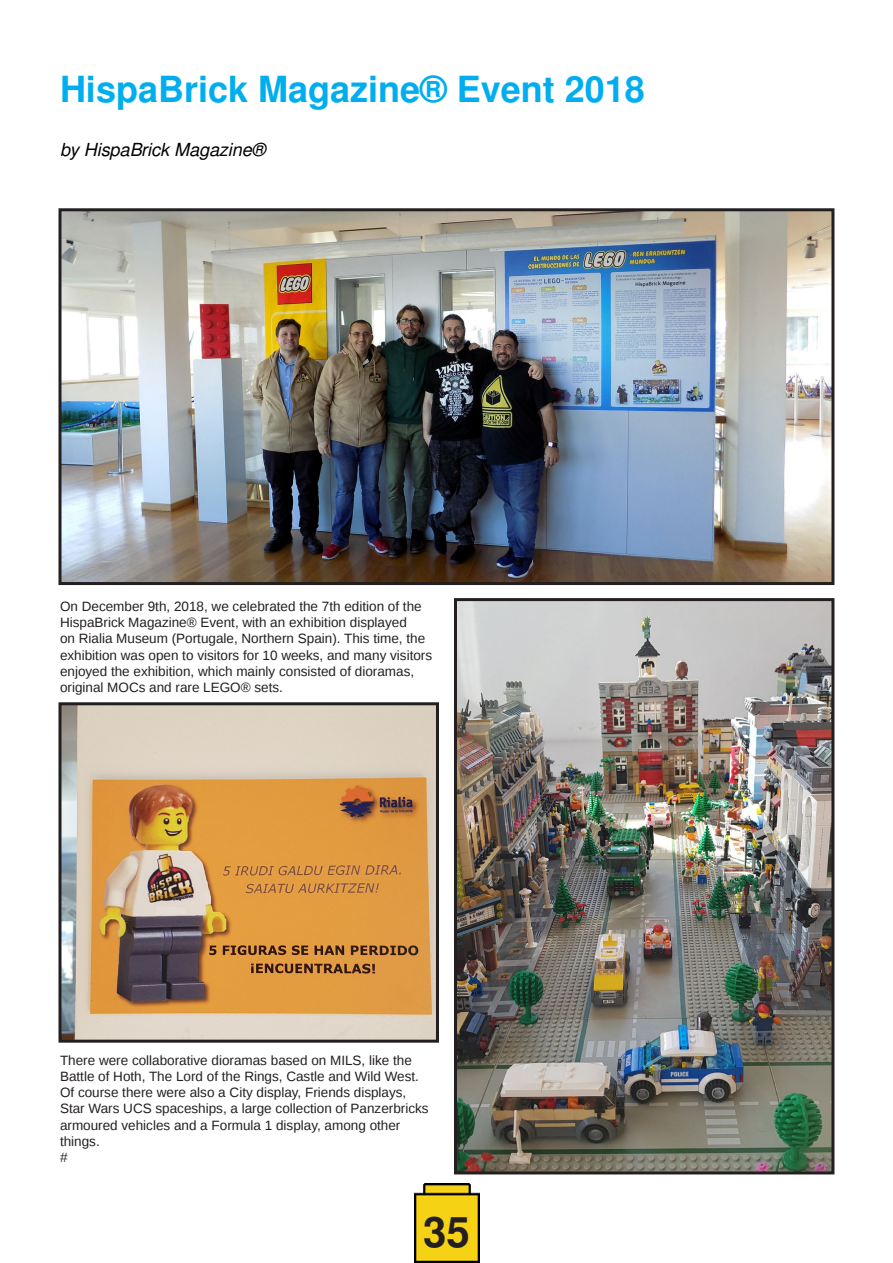
<style>
.page{position:relative;width:893px;height:1263px;background:#fff}
.page>*{position:absolute;margin:0;border:0;box-sizing:border-box;transform-origin:0 0}
.t1{font:700 42px "Free Sans";color:#231f20}
.t2{font:700 36px "Free Sans";color:#00aeef}
.t3{font:italic 18px "Free Sans";color:#000}
.t4{font:13.5px/16.2px "Liberation Sans";color:#231f20}
</style>
<div class="page">
<img style="left:62px;top:212px;width:768px;height:369px">
<div style="left:58px;top:208px;width:776px;height:377px;border:3px solid #231f20"></div>
<img style="left:62px;top:706px;width:373px;height:333px">
<div style="left:58px;top:702px;width:381px;height:341px;border:3px solid #231f20"></div>
<img style="left:458px;top:602px;width:372px;height:568px">
<div style="left:454px;top:598px;width:380px;height:576px;border:3px solid #231f20"></div>
<img style="left:414px;top:1183px;width:66px;height:80px">
<h2 class="t2" style="left:60px;top:60px;width:586px">HispaBrick Magazine® Event 2018</h2>
<h3 class="t3" style="left:60px;top:138px;width:207px">by HispaBrick Magazine®</h3>
<p class="t4" style="left:60px;top:598px;width:374px">On December 9th, 2018, we celebrated the 7th edition of the HispaBrick Magazine® Event, with an exhibition displayed<br>on Rialia Museum (Portugale, Northern Spain). This time, the exhibition was open to visitors for 10 weeks, and many visitors enjoyed the exhibition, which mainly consisted of dioramas, original MOCs and rare LEGO® sets.</p>
<p class="t4" style="left:60px;top:1052px;width:370px">There were collaborative dioramas based on MILS, like the Battle of Hoth, The Lord of the Rings, Castle and Wild West.<br>Of course there were also a City display, Friends displays, Star Wars UCS spaceships, a large collection of Panzerbricks armoured vehicles and a Formula 1 display, among other things.<br>#</p>
<h1 class="t1" style="left:423px;top:1199px;width:48px">35</h1>
</div>
